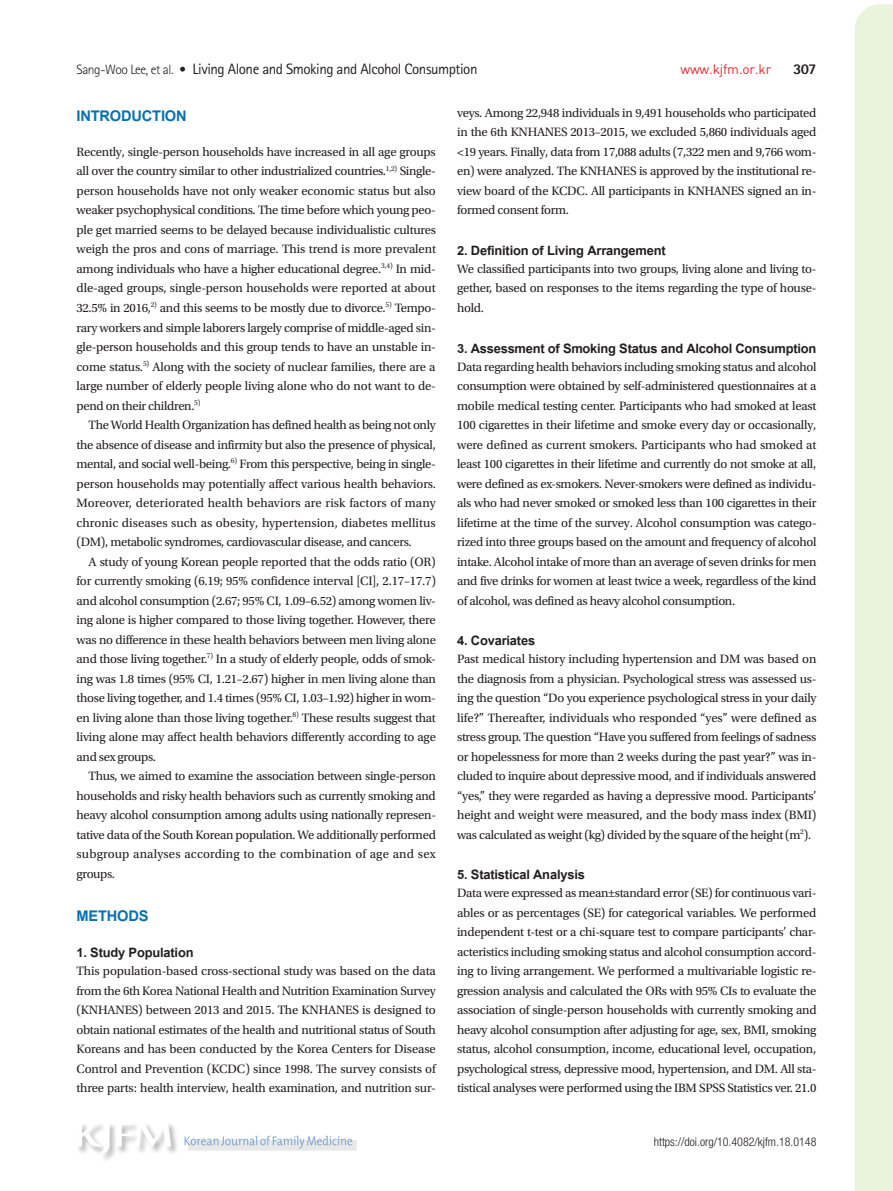
<style>
.page{position:relative;width:893px;height:1191px;background:#fff}
.page>*{position:absolute;margin:0;border:0;box-sizing:border-box;transform-origin:0 0}
.t1{font:700 20.4px "Utsaah";letter-spacing:-.01em;color:#0872ad}
.t2{font:700 18px "Utsaah";letter-spacing:-.01em;color:#231f20}
.t3{font:15px "Rotis Sans Serif Std";letter-spacing:-.03em;color:#231f20}
.t4{font:800 15px "Rotis Sans Serif Std";color:#231f20}
.t5{font:13.5px "Dinreg";letter-spacing:-.01em;color:#e02a30}
.t6{font:12.75px/19.5px "Utopia Std";letter-spacing:-.025em;color:#231f20;text-align:justify}
.t7{font:300 condensed 12px "Helvetica Neue LT Std";color:#231f20}
.s1{font-weight:300;font-size:13.5px}
</style>
<div class="page">
<div style="left:855px;top:4px;width:38px;height:1187px;background:#eaf3dc"></div>
<div style="left:188px;top:1140px;width:169px;height:10px;background:#e8e8e9"></div>
<svg style="left:185px;top:1135px;width:167px;height:13px"></svg>
<div style="left:76px;top:1122px;width:104px;height:40px;background:#231f20;opacity:.3"></div>
<svg style="left:77px;top:1122px;width:94px;height:32px"></svg>
<p class="t3" style="left:77px;top:60px;width:402px"><span class="s1">Sang-Woo Lee, et al. •</span> Living Alone and Smoking and Alcohol Consumption</p>
<p class="t5" style="left:680px;top:61px;width:93px">www.kjfm.or.kr</p>
<p class="t4" style="left:793px;top:60px;width:25px">307</p>
<h1 class="t1" style="left:77px;top:106px;width:112px">INTRODUCTION</h1>
<p class="t6" style="left:77px;top:142px;width:361px">Recently, single-person households have increased in all age groups all over the country similar to other industrialized countries.<sup>1,2)</sup> Single&shy;person households have not only weaker economic status but also weaker psychophysical conditions. The time before which young peo&shy;ple get married seems to be delayed because individualistic cultures weigh the pros and cons of marriage. This trend is more prevalent among individuals who have a higher educational degree.<sup>3,4)</sup> In mid&shy;dle-aged groups, single-person households were reported at about 32.5% in 2016,<sup>2)</sup> and this seems to be mostly due to divorce.<sup>5)</sup> Tempo&shy;rary workers and simple laborers largely comprise of middle-aged sin&shy;gle-person households and this group tends to have an unstable in&shy;come status.<sup>5)</sup> Along with the society of nuclear families, there are a large number of elderly people living alone who do not want to de&shy;pend on their children.<sup>5)</sup></p>
<p class="t6" style="left:77px;top:415px;width:361px;text-indent:12px">The World Health Organization has defined health as being not only the absence of disease and infirmity but also the presence of physical, mental, and social well-being.<sup>6)</sup> From this perspective, being in single&shy;person households may potentially affect various health behaviors.<br>Moreover, deteriorated health behaviors are risk factors of many chronic diseases such as obesity, hypertension, diabetes mellitus (DM), metabolic syndromes, cardiovascular disease, and cancers.</p>
<p class="t6" style="left:77px;top:552px;width:361px;text-indent:12px">A study of young Korean people reported that the odds ratio (OR) for currently smoking (6.19; 95% confidence interval [CI], 2.17–17.7) and alcohol consumption (2.67; 95% CI, 1.09–6.52) among women liv&shy;ing alone is higher compared to those living together. However, there was no difference in these health behaviors between men living alone and those living together.<sup>7)</sup> In a study of elderly people, odds of smok&shy;ing was 1.8 times (95% CI, 1.21–2.67) higher in men living alone than those living together, and 1.4 times (95% CI, 1.03–1.92) higher in wom&shy;en living alone than those living together.<sup>8)</sup> These results suggest that living alone may affect health behaviors differently according to age and sex groups.</p>
<p class="t6" style="left:77px;top:766px;width:361px;text-indent:12px">Thus, we aimed to examine the association between single-person households and risky health behaviors such as currently smoking and heavy alcohol consumption among adults using nationally represen&shy;tative data of the South Korean population. We additionally performed subgroup analyses according to the combination of age and sex groups.</p>
<h1 class="t1" style="left:77px;top:906px;width:74px">METHODS</h1>
<h2 class="t2" style="left:77px;top:944px;width:119px">1. Study Population</h2>
<p class="t6" style="left:77px;top:961px;width:361px">This population-based cross-sectional study was based on the data from the 6th Korea National Health and Nutrition Examination Survey (KNHANES) between 2013 and 2015. The KNHANES is designed to obtain national estimates of the health and nutritional status of South Koreans and has been conducted by the Korea Centers for Disease Control and Prevention (KCDC) since 1998. The survey consists of three parts: health interview, health examination, and nutrition sur-</p>
<p class="t6" style="left:457px;top:103px;width:361px">veys. Among 22,948 individuals in 9,491 households who participated in the 6th KNHANES 2013–2015, we excluded 5,860 individuals aged &lt;19 years. Finally, data from 17,088 adults (7,322 men and 9,766 wom&shy;en) were analyzed. The KNHANES is approved by the institutional re&shy;view board of the KCDC. All participants in KNHANES signed an in&shy;formed consent form.</p>
<h2 class="t2" style="left:457px;top:242px;width:210px">2. Definition of Living Arrangement</h2>
<p class="t6" style="left:457px;top:259px;width:361px">We classified participants into two groups, living alone and living to&shy;gether, based on responses to the items regarding the type of house&shy;hold.</p>
<h2 class="t2" style="left:457px;top:339px;width:361px">3. Assessment of Smoking Status and Alcohol Consumption</h2>
<p class="t6" style="left:457px;top:357px;width:361px">Data regarding health behaviors including smoking status and alcohol consumption were obtained by self-administered questionnaires at a mobile medical testing center. Participants who had smoked at least 100 cigarettes in their lifetime and smoke every day or occasionally, were defined as current smokers. Participants who had smoked at least 100 cigarettes in their lifetime and currently do not smoke at all, were defined as ex-smokers. Never-smokers were defined as individu&shy;als who had never smoked or smoked less than 100 cigarettes in their lifetime at the time of the survey. Alcohol consumption was catego&shy;rized into three groups based on the amount and frequency of alcohol intake. Alcohol intake of more than an average of seven drinks for men and five drinks for women at least twice a week, regardless of the kind of alcohol, was defined as heavy alcohol consumption.</p>
<h2 class="t2" style="left:457px;top:632px;width:80px">4. Covariates</h2>
<p class="t6" style="left:457px;top:649px;width:361px">Past medical history including hypertension and DM was based on the diagnosis from a physician. Psychological stress was assessed us&shy;ing the question “Do you experience psychological stress in your daily life?” Thereafter, individuals who responded “yes” were defined as stress group. The question “Have you suffered from feelings of sadness or hopelessness for more than 2 weeks during the past year?” was in&shy;cluded to inquire about depressive mood, and if individuals answered “yes,” they were regarded as having a depressive mood. Participants’ height and weight were measured, and the body mass index (BMI) was calculated as weight (kg) divided by the square of the height (m<sup>2</sup>).</p>
<h2 class="t2" style="left:457px;top:866px;width:129px">5. Statistical Analysis</h2>
<p class="t6" style="left:457px;top:883px;width:361px">Data were expressed as mean±standard error (SE) for continuous vari&shy;ables or as percentages (SE) for categorical variables. We performed independent t-test or a chi-square test to compare participants’ char&shy;acteristics including smoking status and alcohol consumption accord&shy;ing to living arrangement. We performed a multivariable logistic re&shy;gression analysis and calculated the ORs with 95% CIs to evaluate the association of single-person households with currently smoking and heavy alcohol consumption after adjusting for age, sex, BMI, smoking status, alcohol consumption, income, educational level, occupation, psychological stress, depressive mood, hypertension, and DM. All sta&shy;tistical analyses were performed using the IBM SPSS Statistics ver. 21.0</p>
<p class="t7" style="left:654px;top:1134px;width:164px">https://doi.org/10.4082/kjfm.18.0148</p>
</div>
